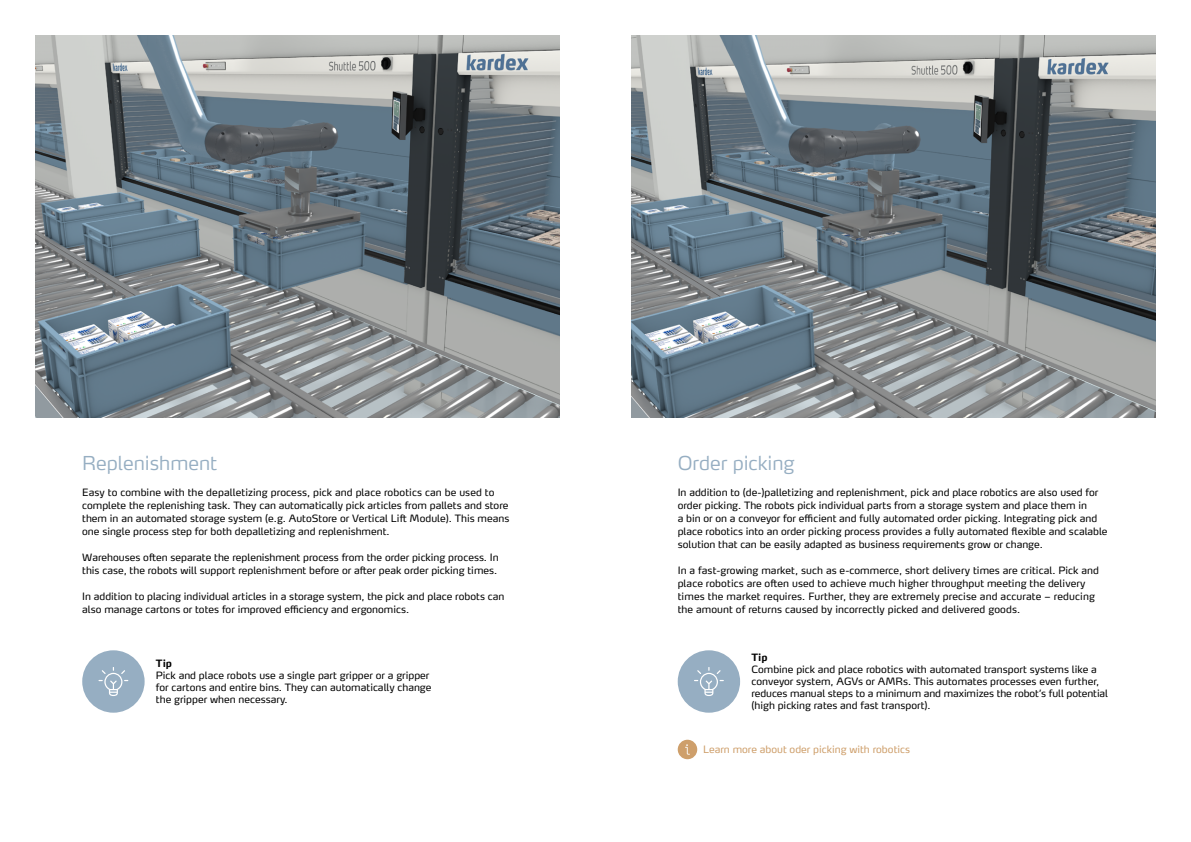
<style>
.page{position:relative;width:1191px;height:842px;background:#fff}
.page>*{position:absolute;margin:0;border:0;box-sizing:border-box;transform-origin:0 0}
.t1{font:300 19px "Max Pro";color:#96aec2}
.t2{font:10px/13px "Max Pro";color:#000}
.t3{font:10px "Max Pro";color:#ce9f6b}
.t4{font:700 10px "Max Pro";color:#000}
</style>
<div class="page">
<svg style="left:82px;top:650px;width:63px;height:63px"></svg>
<svg style="left:677px;top:650px;width:63px;height:63px"></svg>
<img style="left:36px;top:36px;width:524px;height:382px">
<img style="left:631px;top:36px;width:524px;height:382px">
<div style="left:677px;top:740px;width:20px;height:19px;background:#ce9f6b;border-radius:50%"></div>
<svg style="left:685px;top:744px;width:5px;height:11px"></svg>
<h1 class="t1" style="left:82px;top:447px;width:136px">Replenishment</h1>
<p class="t2" style="left:82px;top:485px;width:428px">Easy to combine with the depalletizing process, pick and place robotics can be used to complete the replenishing task. They can automatically pick articles from pallets and store them in an automated storage system (e.g. AutoStore or Vertical Lift Module). This means one single process step for both depalletizing and replenishment.</p>
<p class="t2" style="left:82px;top:550px;width:418px">Warehouses often separate the replenishment process from the order picking process. In this case, the robots will support replenishment before or after peak order picking times.</p>
<p class="t2" style="left:82px;top:589px;width:424px">In addition to placing individual articles in a storage system, the pick and place robots can also manage cartons or totes for improved efficiency and ergonomics.</p>
<p class="t4" style="left:156px;top:655px;width:18px">Tip</p>
<p class="t2" style="left:156px;top:669px;width:277px;line-height:12px">Pick and place robots use a single part gripper or a gripper for cartons and entire bins. They can automatically change the gripper when necessary.</p>
<h1 class="t1" style="left:677px;top:447px;width:118px">Order picking</h1>
<p class="t2" style="left:677px;top:485px;width:431px">In addition to (de-)palletizing and replenishment, pick and place robotics are also used for order picking. The robots pick individual parts from a storage system and place them in<br>a bin or on a conveyor for efficient and fully automated order picking. Integrating pick and place robotics into an order picking process provides a fully automated flexible and scalable solution that can be easily adapted as business requirements grow or change.</p>
<p class="t2" style="left:677px;top:563px;width:423px">In a fast-growing market, such as e-commerce, short delivery times are critical. Pick and place robotics are often used to achieve much higher throughput meeting the delivery times the market requires. Further, they are extremely precise and accurate – reducing the amount of returns caused by incorrectly picked and delivered goods.</p>
<p class="t4" style="left:751px;top:649px;width:18px">Tip</p>
<p class="t2" style="left:751px;top:663px;width:358px;line-height:12px">Combine pick and place robotics with automated transport systems like a conveyor system, AGVs or AMRs. This automates processes even further, reduces manual steps to a minimum and maximizes the robot’s full potential (high picking rates and fast transport).</p>
<p class="t3" style="left:703px;top:741px;width:208px">Learn more about oder picking with robotics</p>
</div>
